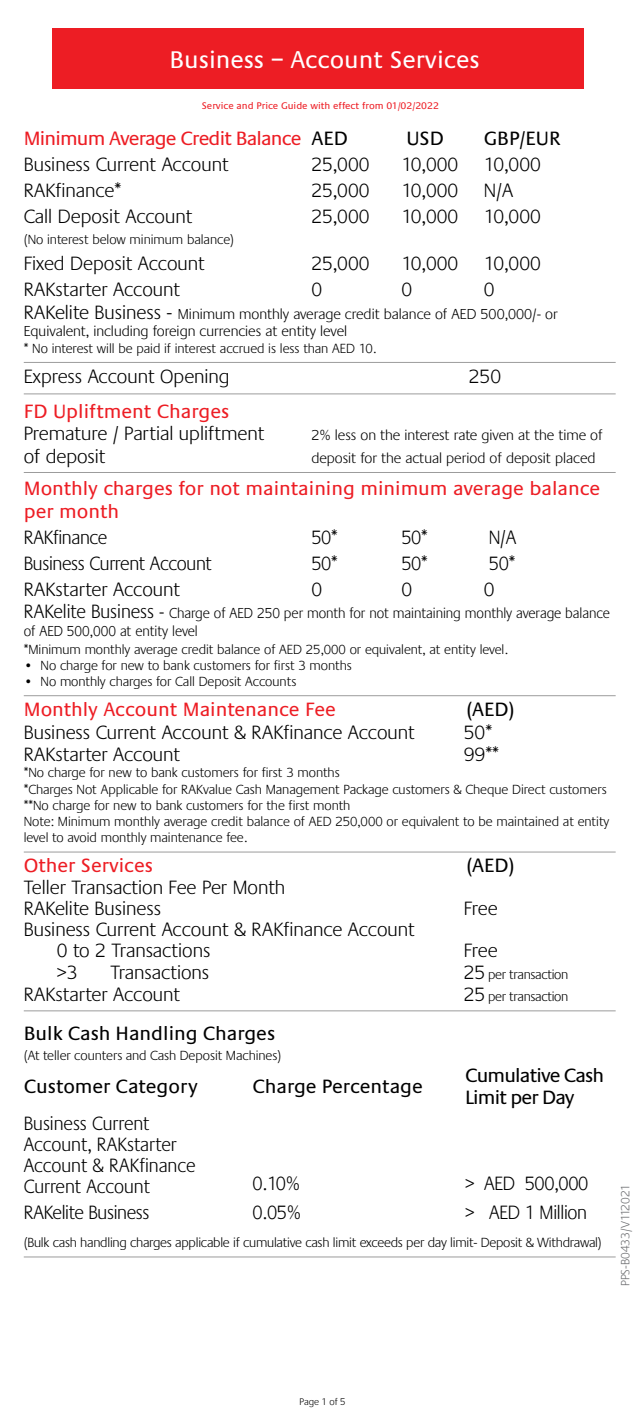
<style>
.page{position:relative;width:638px;height:1418px;background:#fff}
.page>*{position:absolute;margin:0;border:0;box-sizing:border-box;transform-origin:0 0}
.t1{font:25px "Praxis LT";color:#fff}
.t2{font:300 20px/21.2px "Praxis LT";color:#000}
.t3{font:300 20px/21.2px "Praxis LT";color:#000;scale:.95 1}
.t4{font:20px/22.5px "Praxis LT";color:#ed1d24}
.t5{font:20px "Praxis LT";color:#000}
.t6{font:20px "Praxis LT";letter-spacing:-.04em;color:#ed1d24}
.t7{font:20px/22.5px "Praxis LT";letter-spacing:-.04em;color:#000}
.t8{font:300 15px/17.5px "Praxis LT";color:#000}
.t9{font:300 15px/17.5px "Praxis LT";color:#000;scale:.95 1}
.t10{font:300 13.75px/16.2px "Praxis LT";color:#000}
.t11{font:300 13.75px "Praxis LT";letter-spacing:-.02em;color:#000}
.t12{font:300 12.5px "Praxis LT";color:#6d6e71}
.t13{font:10px "Praxis LT";color:#ed1d24}
.t14{font:300 10px "Praxis LT";color:#000}
.s1{color:#000}
.s2{font-size:20px}
.s3{font-size:18.75px}
</style>
<div class="page">
<hr style="left:24px;top:362px;width:591px;height:1px;background:#000">
<hr style="left:24px;top:393px;width:591px;height:1px;background:#000">
<hr style="left:24px;top:472px;width:591px;height:1px;background:#000">
<hr style="left:24px;top:695px;width:591px;height:1px;background:#000">
<hr style="left:24px;top:851px;width:591px;height:1px;background:#000">
<hr style="left:24px;top:1010px;width:591px;height:1px;background:#000">
<hr style="left:24px;top:1256px;width:591px;height:1px;background:#000">
<div style="left:52px;top:29px;width:532px;height:60px;background:#ed1d24"></div>
<h1 class="t1" style="left:169px;top:46px;width:312px">Business – Account Services</h1>
<p class="t13" style="left:202px;top:100px;width:239px">Service and Price Guide with effect from 01/02/2022</p>
<h2 class="t6" style="left:24px;top:128px;width:326px">Minimum Average Credit Balance <span class="s1">AED</span></h2>
<h2 class="t5" style="left:406px;top:128px;width:39px">USD</h2>
<h2 class="t5" style="left:484px;top:128px;width:78px">GBP/EUR</h2>
<h2 class="t2" style="left:24px;top:154px;width:206px">Business Current Account</h2>
<h2 class="t2" style="left:311px;top:154px;width:60px">25,000</h2>
<h2 class="t2" style="left:401px;top:154px;width:58px">10,000</h2>
<h2 class="t2" style="left:484px;top:154px;width:58px">10,000</h2>
<h2 class="t2" style="left:24px;top:180px;width:99px">RAKfinance*</h2>
<h2 class="t2" style="left:311px;top:180px;width:60px">25,000</h2>
<h2 class="t2" style="left:401px;top:180px;width:58px">10,000</h2>
<h2 class="t2" style="left:484px;top:180px;width:31px">N/A</h2>
<h2 class="t2" style="left:24px;top:206px;width:170px">Call Deposit Account</h2>
<h2 class="t2" style="left:311px;top:206px;width:60px">25,000</h2>
<h2 class="t2" style="left:401px;top:206px;width:58px">10,000</h2>
<h2 class="t2" style="left:484px;top:206px;width:58px">10,000</h2>
<p class="t10" style="left:24px;top:232px;width:212px">(No interest below minimum balance)</p>
<h2 class="t2" style="left:24px;top:253px;width:183px">Fixed Deposit Account</h2>
<h2 class="t2" style="left:311px;top:253px;width:60px">25,000</h2>
<h2 class="t2" style="left:401px;top:253px;width:58px">10,000</h2>
<h2 class="t2" style="left:484px;top:253px;width:58px">10,000</h2>
<h2 class="t2" style="left:24px;top:279px;width:158px">RAKstarter Account</h2>
<h2 class="t2" style="left:311px;top:279px;width:12px">0</h2>
<h2 class="t2" style="left:401px;top:279px;width:12px">0</h2>
<h2 class="t2" style="left:484px;top:279px;width:12px">0</h2>
<p class="t8" style="left:24px;top:305px;width:535px"><span class="s2">RAKelite Business -</span> Minimum monthly average credit balance of AED 500,000/- or<br>Equivalent, including foreign currencies at entity level</p>
<p class="t10" style="left:24px;top:340px;width:354px">* No interest will be paid if interest accrued is less than AED 10.</p>
<h2 class="t2" style="left:24px;top:366px;width:207px">Express Account Opening</h2>
<h2 class="t2" style="left:469px;top:366px;width:34px">250</h2>
<h2 class="t4" style="left:24px;top:400px;width:207px">FD Upliftment Charges</h2>
<h2 class="t2" style="left:24px;top:423px;width:242px">Premature / Partial upliftment</h2>
<p class="t8" style="left:311px;top:427px;width:293px">2% less on the interest rate given at the time of</p>
<h2 class="t2" style="left:24px;top:446px;width:83px">of deposit</h2>
<p class="t8" style="left:311px;top:449px;width:286px">deposit for the actual period of deposit placed</p>
<h2 class="t4" style="left:24px;top:478px;width:578px">Monthly charges for not maintaining minimum average balance per month</h2>
<h2 class="t3" style="left:24px;top:527px;width:90px">RAKfinance</h2>
<h2 class="t3" style="left:311px;top:527px;width:29px">50*</h2>
<h2 class="t3" style="left:401px;top:527px;width:29px">50*</h2>
<h2 class="t3" style="left:489px;top:527px;width:30px">N/A</h2>
<h2 class="t3" style="left:24px;top:553px;width:199px">Business Current Account</h2>
<h2 class="t3" style="left:311px;top:553px;width:29px">50*</h2>
<h2 class="t3" style="left:401px;top:553px;width:29px">50*</h2>
<h2 class="t3" style="left:489px;top:553px;width:29px">50*</h2>
<h2 class="t2" style="left:24px;top:579px;width:158px">RAKstarter Account</h2>
<h2 class="t2" style="left:311px;top:579px;width:12px">0</h2>
<h2 class="t2" style="left:401px;top:579px;width:12px">0</h2>
<h2 class="t2" style="left:484px;top:579px;width:12px">0</h2>
<p class="t9" style="left:24px;top:605px;width:618px"><span class="s2">RAKelite Business</span> <span class="s3">-</span> Charge of AED 250 per month for not maintaining monthly average balance of AED 500,000 at entity level</p>
<p class="t10" style="left:24px;top:641px;width:486px">*Minimum monthly average credit balance of AED 25,000 or equivalent, at entity level.</p>
<p class="t10" style="left:24px;top:657px;width:329px">• No charge for new to bank customers for first 3 months</p>
<p class="t10" style="left:24px;top:673px;width:274px">• No monthly charges for Call Deposit Accounts</p>
<h2 class="t4" style="left:24px;top:698px;width:314px">Monthly Account Maintenance Fee</h2>
<h2 class="t5" style="left:466px;top:698px;width:50px">(AED)</h2>
<h2 class="t2" style="left:24px;top:721px;width:393px">Business Current Account &amp; RAKfinance Account</h2>
<h2 class="t2" style="left:464px;top:721px;width:30px">50*</h2>
<h2 class="t2" style="left:24px;top:744px;width:158px">RAKstarter Account</h2>
<h2 class="t2" style="left:464px;top:744px;width:37px">99**</h2>
<p class="t10" style="left:24px;top:765px;width:587px">*No charge for new to bank customers for first 3 months<br>*Charges Not Applicable for RAKvalue Cash Management Package customers &amp; Cheque Direct customers **No charge for new to bank customers for the first month<br>Note: Minimum monthly average credit balance of AED 250,000 or equivalent to be maintained at entity level to avoid monthly maintenance fee.</p>
<h2 class="t4" style="left:24px;top:854px;width:131px">Other Services</h2>
<h2 class="t5" style="left:466px;top:854px;width:50px">(AED)</h2>
<h2 class="t2" style="left:24px;top:876px;width:263px">Teller Transaction Fee Per Month<br>RAKelite Business</h2>
<h2 class="t2" style="left:464px;top:898px;width:35px">Free</h2>
<h2 class="t2" style="left:57px;top:919px;width:360px;text-indent:-33px">Business Current Account &amp; RAKfinance Account<br>0 to 2 Transactions</h2>
<h2 class="t2" style="left:464px;top:940px;width:35px">Free</h2>
<h2 class="t2" style="left:57px;top:961px;width:22px">&gt;3</h2>
<h2 class="t2" style="left:110px;top:961px;width:100px">Transactions</h2>
<p class="t11" style="left:464px;top:966px;width:106px"><span class="s2">25</span> per transaction</p>
<h2 class="t2" style="left:24px;top:984px;width:158px">RAKstarter Account</h2>
<p class="t11" style="left:464px;top:989px;width:106px"><span class="s2">25</span> per transaction</p>
<h2 class="t5" style="left:24px;top:1022px;width:253px">Bulk Cash Handling Charges</h2>
<p class="t10" style="left:24px;top:1047px;width:259px">(At teller counters and Cash Deposit Machines)</p>
<h2 class="t5" style="left:24px;top:1075px;width:175px">Customer Category</h2>
<h2 class="t5" style="left:252px;top:1075px;width:172px">Charge Percentage</h2>
<h2 class="t7" style="left:465px;top:1064px;width:141px">Cumulative Cash<br>Limit per Day</h2>
<h2 class="t3" style="left:24px;top:1112px;width:182px">Business Current<br>Account, RAKstarter<br>Account &amp; RAKfinance<br>Current Account</h2>
<h2 class="t3" style="left:252px;top:1172px;width:52px">0.10%</h2>
<h2 class="t3" style="left:465px;top:1172px;width:131px">&gt; AED 500,000</h2>
<h2 class="t3" style="left:24px;top:1201px;width:134px">RAKelite Business</h2>
<h2 class="t3" style="left:252px;top:1201px;width:53px">0.05%</h2>
<h2 class="t3" style="left:465px;top:1201px;width:130px">&gt; AED 1 Million</h2>
<p class="t10" style="left:24px;top:1234px;width:579px">(Bulk cash handling charges applicable if cumulative cash limit exceeds per day limit- Deposit &amp; Withdrawal)</p>
<p class="t12" style="left:619px;top:1285px;width:103px;rotate:-90deg">PPS-B0433/V112021</p>
<p class="t14" style="left:299px;top:1395px;width:47px">Page 1 of 5</p>
</div>
